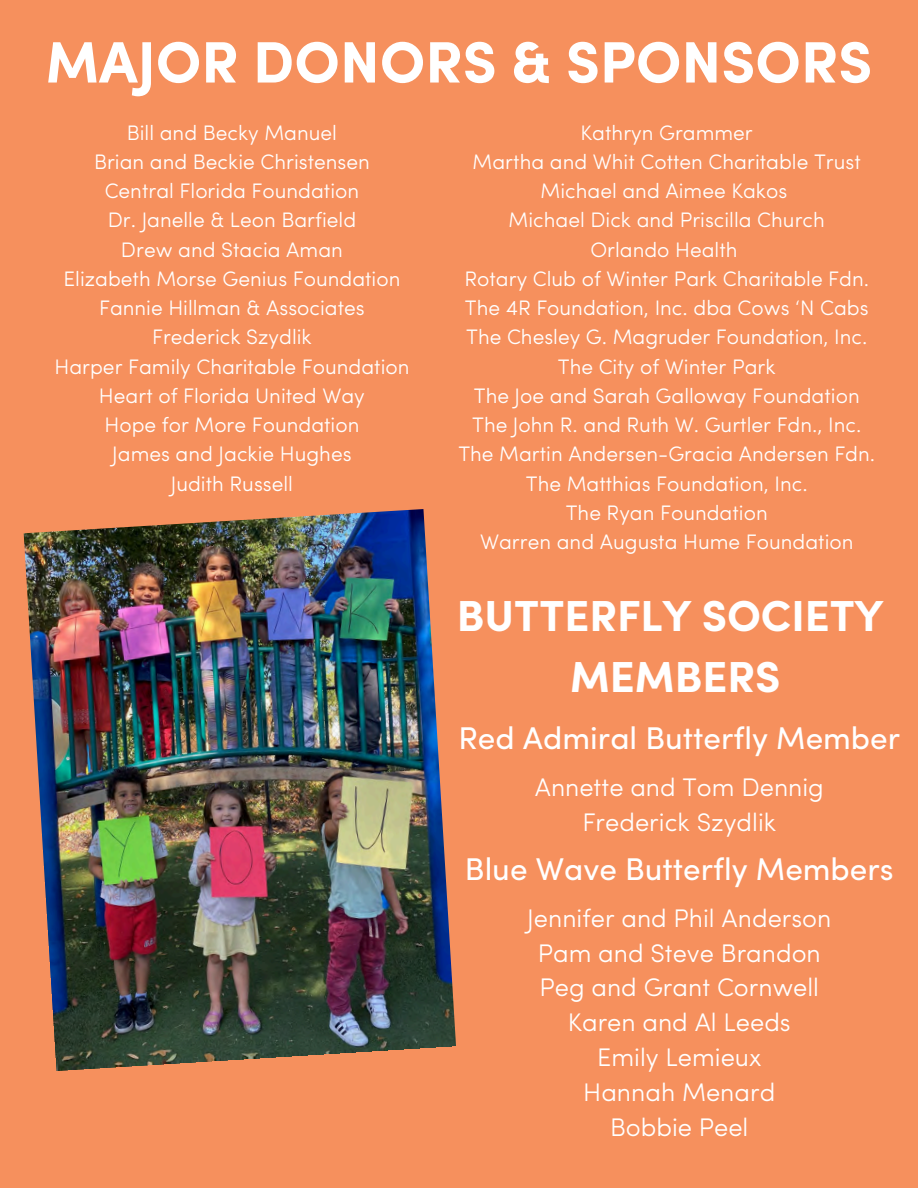
<style>
.page{position:relative;width:918px;height:1188px;background:#f6905d}
.page>*{position:absolute;margin:0;border:0;box-sizing:border-box;transform-origin:0 0}
.t1{font:700 58.5px "Sofia Pro";color:#fff}
.t2{font:700 43.5px/60.8px "Sofia Pro";color:#fff;text-align:center}
.t3{font:31.5px "Sofia Pro";color:#fff}
.t4{font:300 25.5px/34.8px "Sofia Pro";color:#fff;text-align:center}
.t5{font:300 21px/29.2px "Sofia Pro";color:#fff;text-align:center}
</style>
<div class="page">
<img style="left:24px;top:509px;width:432px;height:562px">
<h1 class="t1" style="left:46px;top:38px;width:828px">MAJOR DONORS &amp; SPONSORS</h1>
<p class="t5" style="left:54px;top:120px;width:357px">Bill and Becky Manuel<br>Brian and Beckie Christensen<br>Central Florida Foundation<br>Dr. Janelle &amp; Leon Barfield<br>Drew and Stacia Aman<br>Elizabeth Morse Genius Foundation<br>Fannie Hillman &amp; Associates<br>Frederick Szydlik<br>Harper Family Charitable Foundation<br>Heart of Florida United Way<br>Hope for More Foundation<br>James and Jackie Hughes<br>Judith Russell</p>
<p class="t5" style="left:458px;top:120px;width:418px">Kathryn Grammer<br>Martha and Whit Cotten Charitable Trust<br>Michael and Aimee Kakos<br>Michael Dick and Priscilla Church<br>Orlando Health<br>Rotary Club of Winter Park Charitable Fdn.<br>The 4R Foundation, Inc. dba Cows ‘N Cabs<br>The Chesley G. Magruder Foundation, Inc.<br>The City of Winter Park<br>The Joe and Sarah Galloway Foundation<br>The John R. and Ruth W. Gurtler Fdn., Inc.<br>The Martin Andersen-Gracia Andersen Fdn.<br>The Matthias Foundation, Inc.<br>The Ryan Foundation<br>Warren and Augusta Hume Foundation</p>
<h2 class="t2" style="left:457px;top:590px;width:428px">BUTTERFLY SOCIETY<br>MEMBERS</h2>
<h3 class="t3" style="left:458px;top:725px;width:443px">Red Admiral Butterfly Member</h3>
<p class="t4" style="left:535px;top:772px;width:291px">Annette and Tom Dennig<br>Frederick Szydlik</p>
<h3 class="t3" style="left:465px;top:856px;width:430px">Blue Wave Butterfly Members</h3>
<p class="t4" style="left:527px;top:903px;width:306px">Jennifer and Phil Anderson<br>Pam and Steve Brandon<br>Peg and Grant Cornwell<br>Karen and Al Leeds<br>Emily Lemieux<br>Hannah Menard<br>Bobbie Peel</p>
</div>
